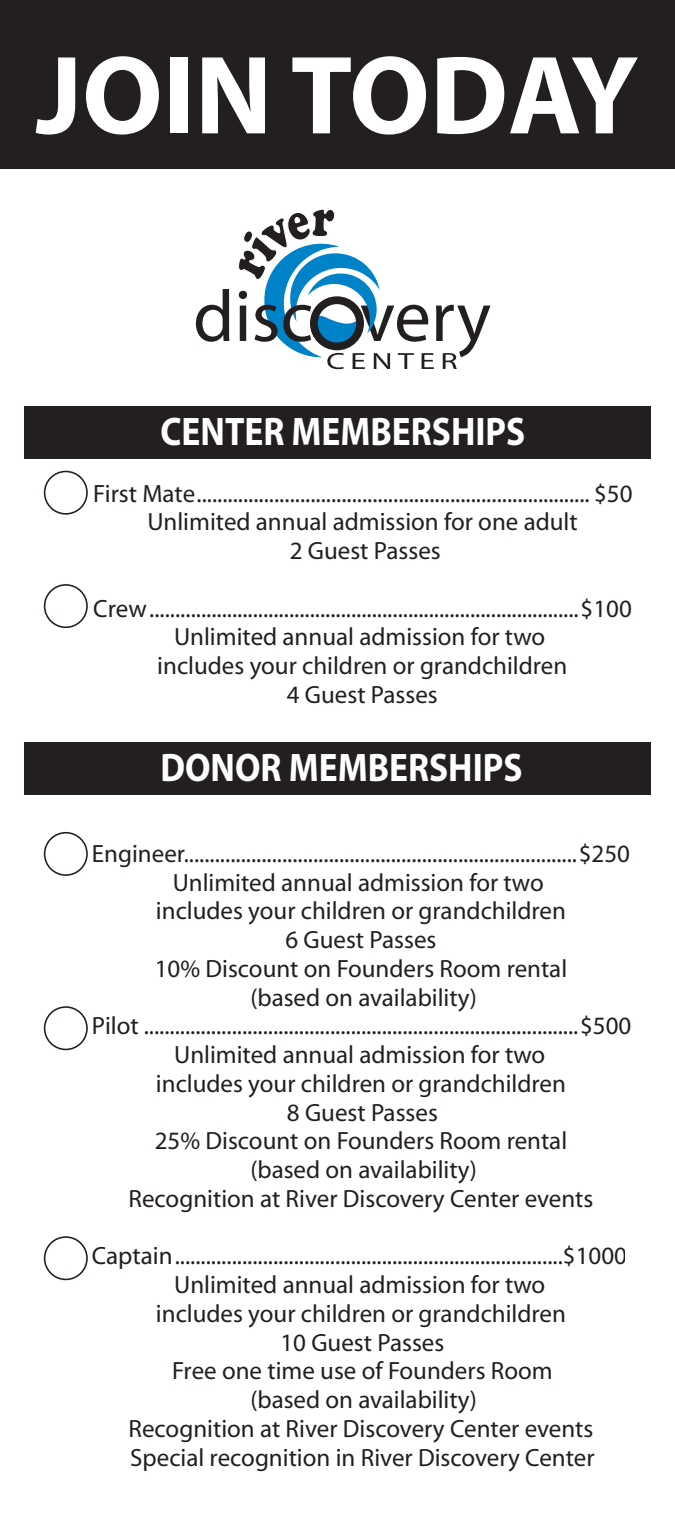
<style>
.page{position:relative;width:675px;height:1530px;background:#fff}
.page>*{position:absolute;margin:0;border:0;box-sizing:border-box;transform-origin:0 0}
.t1{font:700 112.5px "Myriad";color:#fff}
.t2{font:700 40px "Myriad";color:#fff;scale:.89 1}
.t3{font:25px/28.8px "Myriad";color:#231f20;text-align:center}
</style>
<div class="page">
<div style="left:0;top:0;width:675px;height:168px;background:#231f20"></div>
<svg style="left:196px;top:289px;width:33px;height:53px"></svg>
<svg style="left:238px;top:209px;width:253px;height:160px"></svg>
<div style="left:24px;top:406px;width:626px;height:52px;background:#231f20"></div>
<div style="left:24px;top:742px;width:626px;height:53px;background:#231f20"></div>
<div style="left:44px;top:471px;width:44px;height:44px;border:2px solid #231f20;border-radius:50%"></div>
<div style="left:44px;top:584px;width:44px;height:44px;border:2px solid #231f20;border-radius:50%"></div>
<div style="left:44px;top:832px;width:44px;height:44px;border:2px solid #231f20;border-radius:50%"></div>
<div style="left:44px;top:1006px;width:44px;height:44px;border:2px solid #231f20;border-radius:50%"></div>
<div style="left:44px;top:1236px;width:44px;height:44px;border:2px solid #231f20;border-radius:50%"></div>
<p class="t1" style="left:36px;top:38px;width:604px">JOIN TODAY</p>
<p class="t2" style="left:161px;top:411px;width:411px">CENTER MEMBERSHIPS</p>
<p class="t3" style="left:93px;top:480px;width:541px">First Mate............................................................................ $50<br>Unlimited annual admission for one adult<br>2 Guest Passes</p>
<p class="t3" style="left:93px;top:595px;width:540px">Crew...................................................................................$100<br>Unlimited annual admission for two<br>includes your children or grandchildren<br>4 Guest Passes</p>
<p class="t2" style="left:161px;top:747px;width:408px">DONOR MEMBERSHIPS</p>
<p class="t3" style="left:92px;top:840px;width:541px">Engineer............................................................................$250<br>Unlimited annual admission for two<br>includes your children or grandchildren<br>6 Guest Passes<br>10% Discount on Founders Room rental<br>(based on availability)<br>Pilot ....................................................................................$500<br>Unlimited annual admission for two<br>includes your children or grandchildren<br>8 Guest Passes<br>25% Discount on Founders Room rental<br>(based on availability)<br>Recognition at River Discovery Center events</p>
<p class="t3" style="left:92px;top:1243px;width:537px">Captain...........................................................................$1000<br>Unlimited annual admission for two<br>includes your children or grandchildren<br>10 Guest Passes<br>Free one time use of Founders Room<br>(based on availability)<br>Recognition at River Discovery Center events Special recognition in River Discovery Center</p>
</div>
